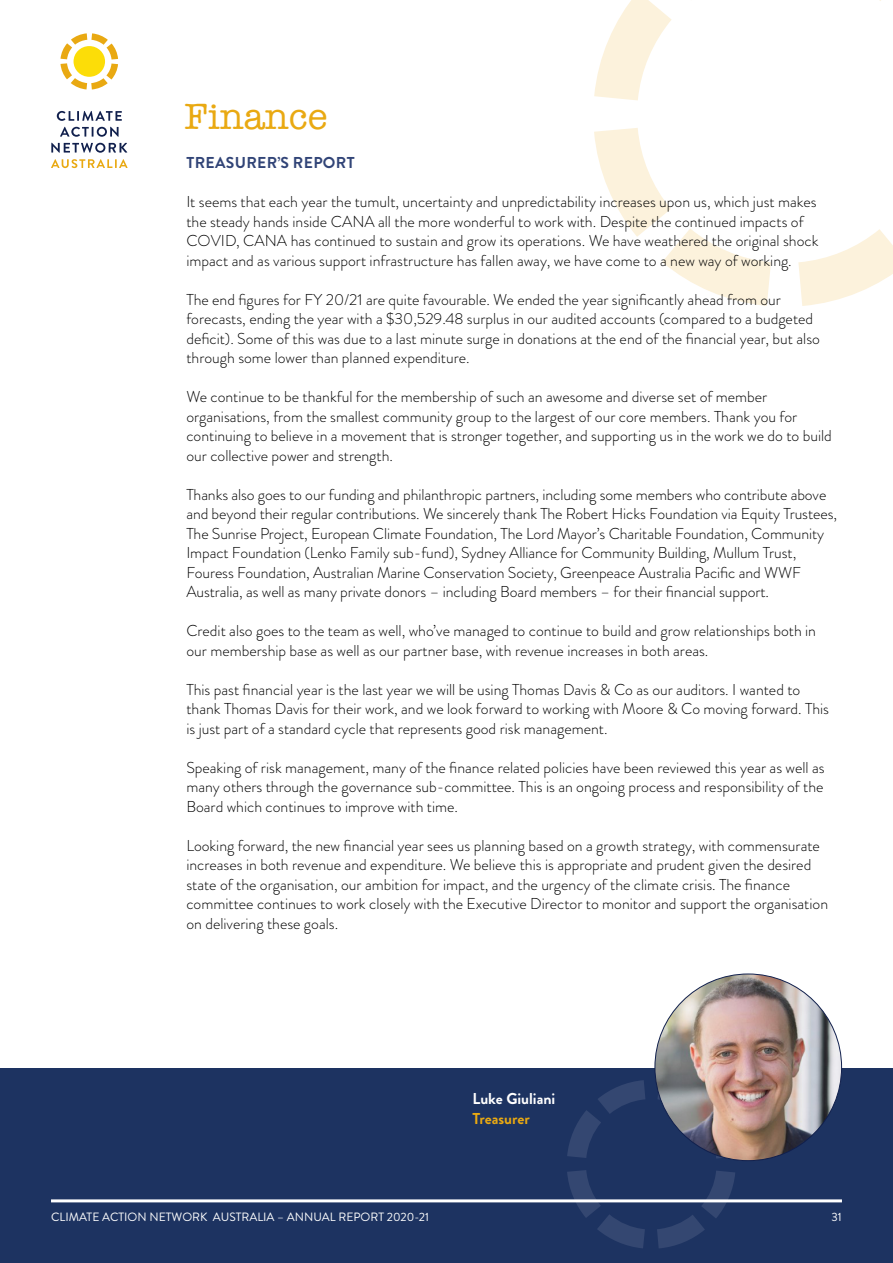
<style>
.page{position:relative;width:893px;height:1263px;background:#fff}
.page>*{position:absolute;margin:0;border:0;box-sizing:border-box;transform-origin:0 0}
.t1{font:37.5px "American Typewriter";color:#e9a912}
.t2{font:300 15.75px/19.5px "Brandon Grotesque";color:#000}
.t3{font:700 15.75px "Brandon Grotesque";letter-spacing:.02em;color:#314477}
.t4{font:700 15.75px "Brandon Grotesque";color:#fff}
.t5{font:700 15.75px "Brandon Grotesque";color:#e9a912}
.t6{font:12px "Brandon Grotesque";color:#fff}
</style>
<div class="page">
<svg style="left:798px;top:229px;width:95px;height:77px"></svg>
<svg style="left:594px;top:128px;width:177px;height:178px"></svg>
<svg style="left:594px;top:0;width:78px;height:100px"></svg>
<svg style="left:60px;top:33px;width:58px;height:56px"></svg>
<svg style="left:57px;top:111px;width:65px;height:10px"></svg>
<svg style="left:60px;top:127px;width:59px;height:10px"></svg>
<svg style="left:51px;top:159px;width:77px;height:9px"></svg>
<svg style="left:51px;top:143px;width:76px;height:10px"></svg>
<div style="left:0;top:1068px;width:893px;height:195px;background:#1d3361"></div>
<svg style="left:657px;top:1171px;width:78px;height:77px"></svg>
<svg style="left:567px;top:1170px;width:78px;height:78px"></svg>
<svg style="left:657px;top:1089px;width:65px;height:69px"></svg>
<svg style="left:567px;top:1080px;width:78px;height:78px"></svg>
<img style="left:655px;top:974px;width:187px;height:187px;border-radius:93px">
<hr style="left:51px;top:1199px;width:791px;height:3px;background:#fff">
<h1 class="t1" style="left:184px;top:88px;width:145px">Finance</h1>
<p class="t3" style="left:186px;top:152px;width:170px">TREASURER’S REPORT</p>
<p class="t2" style="left:186px;top:192px;width:634px">It seems that each year the tumult, uncertainty and unpredictability increases upon us, which just makes the steady hands inside CANA all the more wonderful to work with. Despite the continued impacts of COVID, CANA has continued to sustain and grow its operations. We have weathered the original shock impact and as various support infrastructure has fallen away, we have come to a new way of working.</p>
<p class="t2" style="left:186px;top:289px;width:635px">The end figures for FY 20/21 are quite favourable. We ended the year significantly ahead from our forecasts, ending the year with a $30,529.48 surplus in our audited accounts (compared to a budgeted deficit). Some of this was due to a last minute surge in donations at the end of the financial year, but also through some lower than planned expenditure.</p>
<p class="t2" style="left:186px;top:387px;width:647px">We continue to be thankful for the membership of such an awesome and diverse set of member organisations, from the smallest community group to the largest of our core members. Thank you for continuing to believe in a movement that is stronger together, and supporting us in the work we do to build our collective power and strength.</p>
<p class="t2" style="left:186px;top:484px;width:652px">Thanks also goes to our funding and philanthropic partners, including some members who contribute above and beyond their regular contributions. We sincerely thank The Robert Hicks Foundation via Equity Trustees, The Sunrise Project, European Climate Foundation, The Lord Mayor’s Charitable Foundation, Community Impact Foundation (Lenko Family sub-fund), Sydney Alliance for Community Building, Mullum Trust, Fouress Foundation, Australian Marine Conservation Society, Greenpeace Australia Pacific and WWF Australia, as well as many private donors – including Board members – for their financial support.</p>
<p class="t2" style="left:186px;top:621px;width:631px">Credit also goes to the team as well, who’ve managed to continue to build and grow relationships both in our membership base as well as our partner base, with revenue increases in both areas.</p>
<p class="t2" style="left:186px;top:679px;width:644px">This past financial year is the last year we will be using Thomas Davis &amp; Co as our auditors. I wanted to thank Thomas Davis for their work, and we look forward to working with Moore &amp; Co moving forward. This is just part of a standard cycle that represents good risk management.</p>
<p class="t2" style="left:186px;top:757px;width:640px;text-align:justify">Speaking of risk management, many of the finance related policies have been reviewed this year as well as many others through the governance sub-committee. This is an ongoing process and responsibility of the Board which continues to improve with time.</p>
<p class="t2" style="left:186px;top:835px;width:643px">Looking forward, the new financial year sees us planning based on a growth strategy, with commensurate increases in both revenue and expenditure. We believe this is appropriate and prudent given the desired state of the organisation, our ambition for impact, and the urgency of the climate crisis. The finance committee continues to work closely with the Executive Director to monitor and support the organisation on delivering these goals.</p>
<p class="t4" style="left:472px;top:1088px;width:84px">Luke Giuliani</p>
<p class="t5" style="left:472px;top:1107px;width:59px">Treasurer</p>
<p class="t6" style="left:51px;top:1209px;width:379px">CLIMATE ACTION NETWORK AUSTRALIA – ANNUAL REPORT 2020-21</p>
<p class="t6" style="left:831px;top:1209px;width:12px">31</p>
</div>
